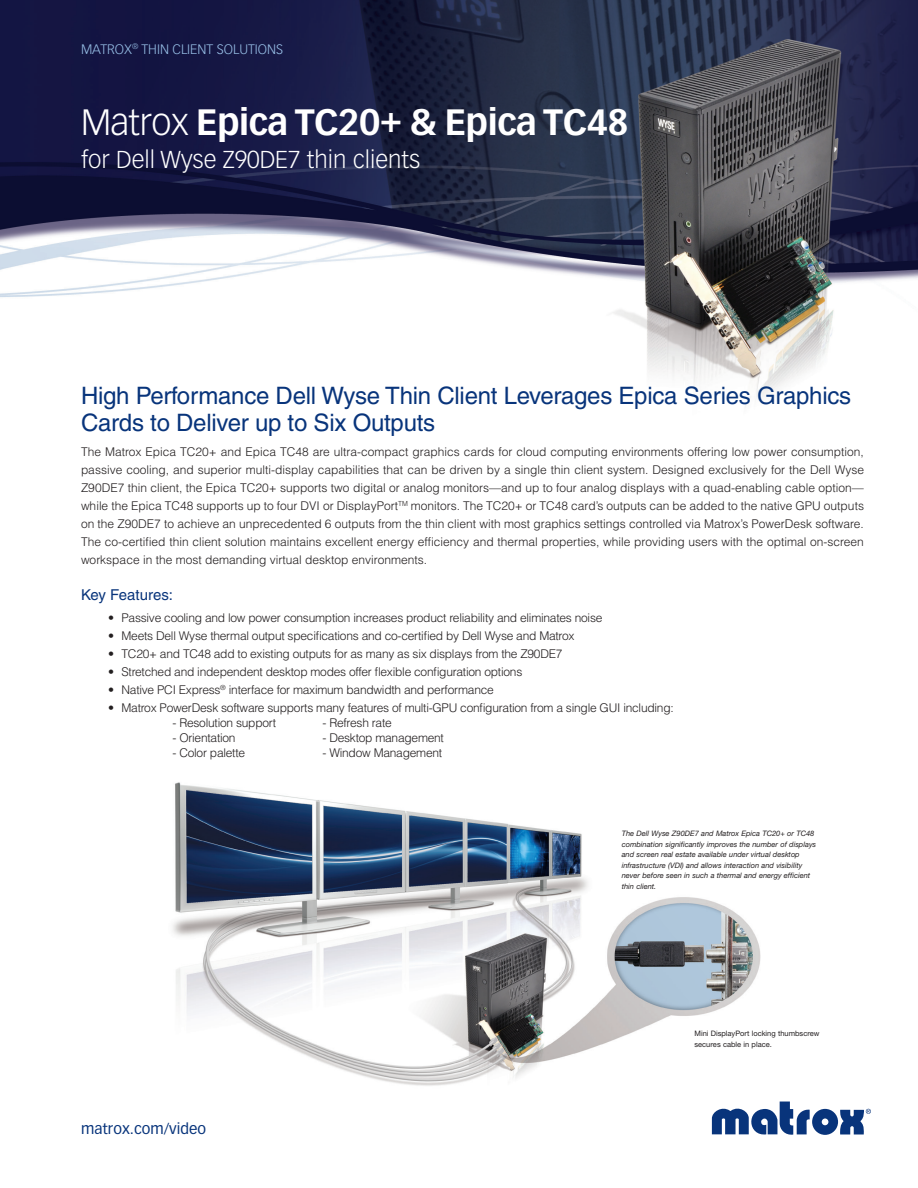
<style>
.page{position:relative;width:918px;height:1188px;background:#fff}
.page>*{position:absolute;margin:0;border:0;box-sizing:border-box;transform-origin:0 0}
.t1{font:700 36px "Vectora LH";letter-spacing:-.015em;color:#fff}
.t2{font:24px/27px "Helvetica";letter-spacing:-.01em;color:#08347b}
.t3{font:300 24px "Vectora LH";color:#fff}
.t4{font:15px "Vectora LH";color:#08347b}
.t5{font:15px "Helvetica";color:#08347b}
.t6{font:300 13.5px "Vectora LH";color:#97bfe6}
.t7{font:300 12px/18px "Helvetica";letter-spacing:-.02em;color:#231f20;text-align:justify}
.t8{font:italic 7.5px/10.5px "Helvetica Neue";color:#231f20}
.t9{font:7.5px/10.5px "Helvetica Neue";color:#231f20}
.s1{font-weight:300}
.s2{font-size:37.5px}
</style>
<div class="page">
<img style="left:172px;top:782px;width:589px;height:352px">
<img style="left:0;top:0;width:918px;height:407px">
<div style="left:80px;top:1114px;width:245px;height:22px;background:#fff"></div>
<svg style="left:712px;top:1102px;width:159px;height:33px"></svg>
<p class="t6" style="left:81px;top:41px;width:204px">MATROX<sup>®</sup> THIN CLIENT SOLUTIONS</p>
<p class="t1" style="left:81px;top:101px;width:549px"><span class="s1">Matrox</span> Epica TC20<span class="s2">+</span> &amp; Epica TC48</p>
<p class="t3" style="left:81px;top:146px;width:341px">for Dell Wyse Z90DE7 thin clients</p>
<p class="t2" style="left:81px;top:382px;width:772px">High Performance Dell Wyse Thin Client Leverages Epica Series Graphics<br>Cards to Deliver up to Six Outputs</p>
<p class="t7" style="left:81px;top:442px;width:785px">The Matrox Epica TC20+ and Epica TC48 are ultra-compact graphics cards for cloud computing environments offering low power consumption, passive cooling, and superior multi-display capabilities that can be driven by a single thin client system. Designed exclusively for the Dell Wyse Z90DE7 thin client, the Epica TC20+ supports two digital or analog monitors—and up to four analog displays with a quad-enabling cable option— while the Epica TC48 supports up to four DVI or DisplayPort<sup>TM</sup> monitors. The TC20+ or TC48 card’s outputs can be added to the native GPU outputs on the Z90DE7 to achieve an unprecedented 6 outputs from the thin client with most graphics settings controlled via Matrox’s PowerDesk software.<br>The co-certified thin client solution maintains excellent energy efficiency and thermal properties, while providing users with the optimal on-screen workspace in the most demanding virtual desktop environments.</p>
<p class="t5" style="left:81px;top:586px;width:94px">Key Features:</p>
<p class="t7" style="left:108px;top:609px;width:496px">• Passive cooling and low power consumption increases product reliability and eliminates noise</p>
<p class="t7" style="left:108px;top:627px;width:468px">• Meets Dell Wyse thermal output specifications and co-certified by Dell Wyse and Matrox</p>
<p class="t7" style="left:108px;top:645px;width:456px">• TC20+ and TC48 add to existing outputs for as many as six displays from the Z90DE7</p>
<p class="t7" style="left:108px;top:663px;width:416px">• Stretched and independent desktop modes offer flexible configuration options</p>
<p class="t7" style="left:108px;top:681px;width:387px">• Native PCI Express<sup>®</sup> interface for maximum bandwidth and performance</p>
<p class="t7" style="left:108px;top:699px;width:567px">• Matrox PowerDesk software supports many features of multi-GPU configuration from a single GUI including:</p>
<p class="t7" style="left:172px;top:714px;width:105px">- Resolution support</p>
<p class="t7" style="left:322px;top:714px;width:71px">- Refresh rate</p>
<p class="t7" style="left:172px;top:729px;width:65px">- Orientation</p>
<p class="t7" style="left:322px;top:729px;width:123px">- Desktop management</p>
<p class="t7" style="left:172px;top:744px;width:74px">- Color palette</p>
<p class="t7" style="left:322px;top:744px;width:121px">- Window Management</p>
<p class="t8" style="left:622px;top:828px;width:196px">The Dell Wyse Z90DE7 and Matrox Epica TC20+ or TC48 combination significantly improves the number of displays and screen real estate available under virtual desktop infrastructure (VDI) and allows interaction and visibility never before seen in such a thermal and energy efficient thin client.</p>
<p class="t4" style="left:81px;top:1120px;width:126px">matrox.com/video</p>
<p class="t9" style="left:694px;top:1028px;width:127px">Mini DisplayPort locking thumbscrew secures cable in place.</p>
</div>
